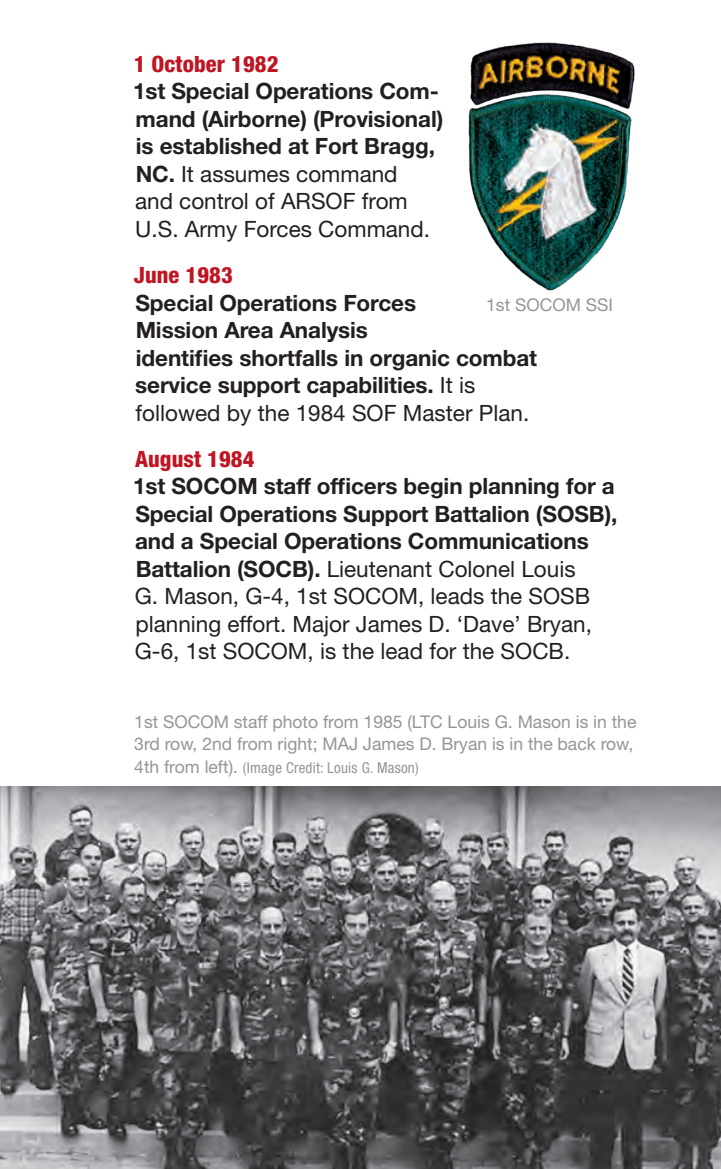
<style>
.page{position:relative;width:721px;height:1169px;background:#fff}
.page>*{position:absolute;margin:0;border:0;box-sizing:border-box;transform-origin:0 0}
.t1{font:700 22.5px/27.5px "Helvetica Neue LT Std";letter-spacing:-.005em;color:#231f20}
.t2{font:800 condensed 22.5px "Helvetica Neue LT Std";letter-spacing:.005em;color:#c01522}
.t3{font:17.5px/22.5px "Helvetica Neue LT Std";color:#939598}
.t4{font:condensed 15px "Helvetica Neue LT Std";letter-spacing:.015em;color:#939598}
.s1{font-weight:400}
.s2{font-stretch:normal;font-size:17.5px}
</style>
<div class="page">
<img style="left:468px;top:42px;width:167px;height:249px">
<img style="left:0;top:786px;width:721px;height:383px">
<p class="t2" style="left:134px;top:50px;width:146px">1 October 1982</p>
<p class="t1" style="left:133px;top:77px;width:312px">1st Special Operations Com&shy;mand (Airborne) (Provisional) is established at Fort Bragg,<br>NC. <span class="s1">It assumes command<br>and control of ARSOF from<br>U.S. Army Forces Command.</span></p>
<p class="t2" style="left:134px;top:261px;width:100px">June 1983</p>
<p class="t1" style="left:135px;top:288px;width:403px">Special Operations Forces<br>Mission Area Analysis<br>identifies shortfalls in organic combat service support capabilities. <span class="s1">It is followed by the 1984 SOF Master Plan.</span></p>
<p class="t2" style="left:135px;top:445px;width:121px">August 1984</p>
<p class="t1" style="left:133px;top:472px;width:486px">1st SOCOM staff officers begin planning for a Special Operations Support Battalion (SOSB), and a Special Operations Communications Battalion (SOCB). <span class="s1">Lieutenant Colonel Louis<br>G. Mason, G-4, 1st SOCOM, leads the SOSB planning effort. Major James D. ‘Dave’ Bryan, G-6, 1st SOCOM, is the lead for the SOCB.</span></p>
<p class="t3" style="left:486px;top:294px;width:128px">1st SOCOM SSI</p>
<p class="t3" style="left:134px;top:710px;width:503px">1st SOCOM staff photo from 1985 (LTC Louis G. Mason is in the<br>3rd row, 2nd from right; MAJ James D. Bryan is in the back row,</p>
<p class="t4" style="left:134px;top:759px;width:286px"><span class="s2">4th from left).</span> (Image Credit: Louis G. Mason)</p>
</div>
